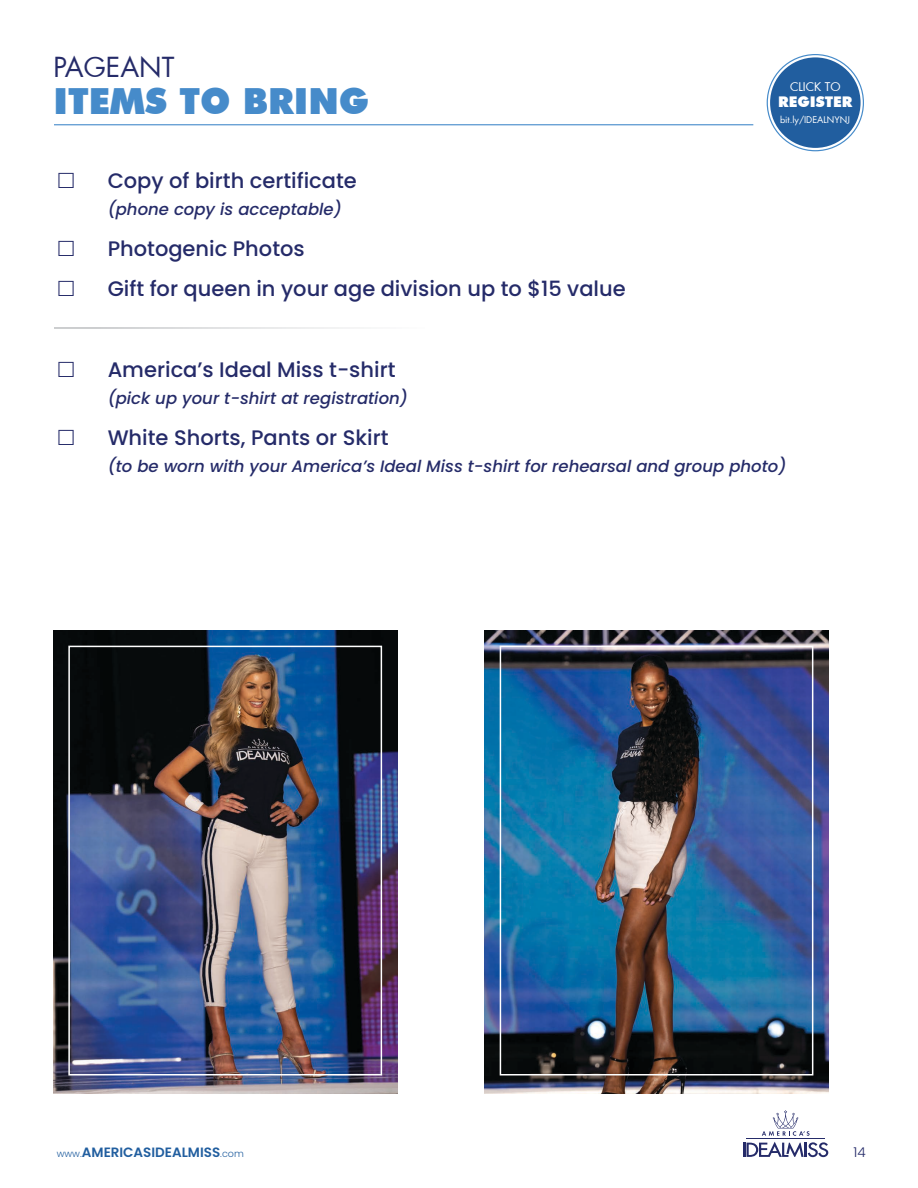
<style>
.page{position:relative;width:918px;height:1188px;background:#fff}
.page>*{position:absolute;margin:0;border:0;box-sizing:border-box;transform-origin:0 0}
.t1{font:900 36px "Futura BT";color:#468bca}
.t2{font:27px "Futura";color:#252b69}
.t3{font:500 21px/40.5px "Poppins";color:#252b69}
.t4{font:italic 500 16.5px "Poppins";color:#252b69}
.t5{font:900 14.7px "Futura BT";color:#fff}
.t6{font:600 13.5px "Poppins";color:#215e9f}
.t7{font:300 13.5px "Poppins";color:#252b69}
.t8{font:11.85px "Futura";color:#fff}
.t9{font:9px "Futura";color:#fff}
.s1{font-weight:300;font-size:9.6px}
</style>
<div class="page">
<hr style="left:743px;top:1143px;width:3px;height:14px;background:#252b69">
<svg style="left:747px;top:1142px;width:81px;height:15px"></svg>
<hr style="left:747px;top:1139px;width:78px;height:1px;background:#252b69">
<svg style="left:762px;top:1110px;width:48px;height:26px"></svg>
<hr style="left:54px;top:124px;width:699px;height:1px;background:#468bca">
<div style="left:770px;top:57px;width:91px;height:91px;background:#215e9f;border-radius:50%"></div>
<img style="left:485px;top:631px;width:343px;height:463px">
<img style="left:53px;top:631px;width:344px;height:463px">
<div style="left:68px;top:646px;width:314px;height:430px;border:2px solid #fff"></div>
<div style="left:500px;top:646px;width:313px;height:430px;border:2px solid #fff"></div>
<p class="t2" style="left:53px;top:48px;width:122px">PAGEANT</p>
<h1 class="t1" style="left:53px;top:79px;width:317px">ITEMS TO BRING</h1>
<p class="t3" style="left:108px;top:161px;width:251px">Copy of birth certificate</p>
<p class="t4" style="left:108px;top:200px;width:236px">(phone copy is acceptable)</p>
<p class="t3" style="left:108px;top:228px;width:520px">Photogenic Photos<br>Gift for queen in your age division up to $15 value</p>
<p class="t8" style="left:790px;top:78px;width:52px">CLICK TO</p>
<p class="t5" style="left:778px;top:93px;width:76px">REGISTER</p>
<p class="t9" style="left:780px;top:113px;width:72px">bit.ly/IDEALNYNJ</p>
<p class="t3" style="left:108px;top:350px;width:289px">America’s Ideal Miss t-shirt</p>
<p class="t4" style="left:108px;top:389px;width:302px">(pick up your t-shirt at registration)</p>
<p class="t3" style="left:108px;top:417px;width:282px">White Shorts, Pants or Skirt</p>
<p class="t4" style="left:108px;top:457px;width:680px">(to be worn with your America’s Ideal Miss t-shirt for rehearsal and group photo)</p>
<p class="t6" style="left:57px;top:1145px;width:189px"><span class="s1">www.</span>AMERICASIDEALMISS<span class="s1">.com</span></p>
<p class="t7" style="left:854px;top:1145px;width:14px">14</p>
</div>
